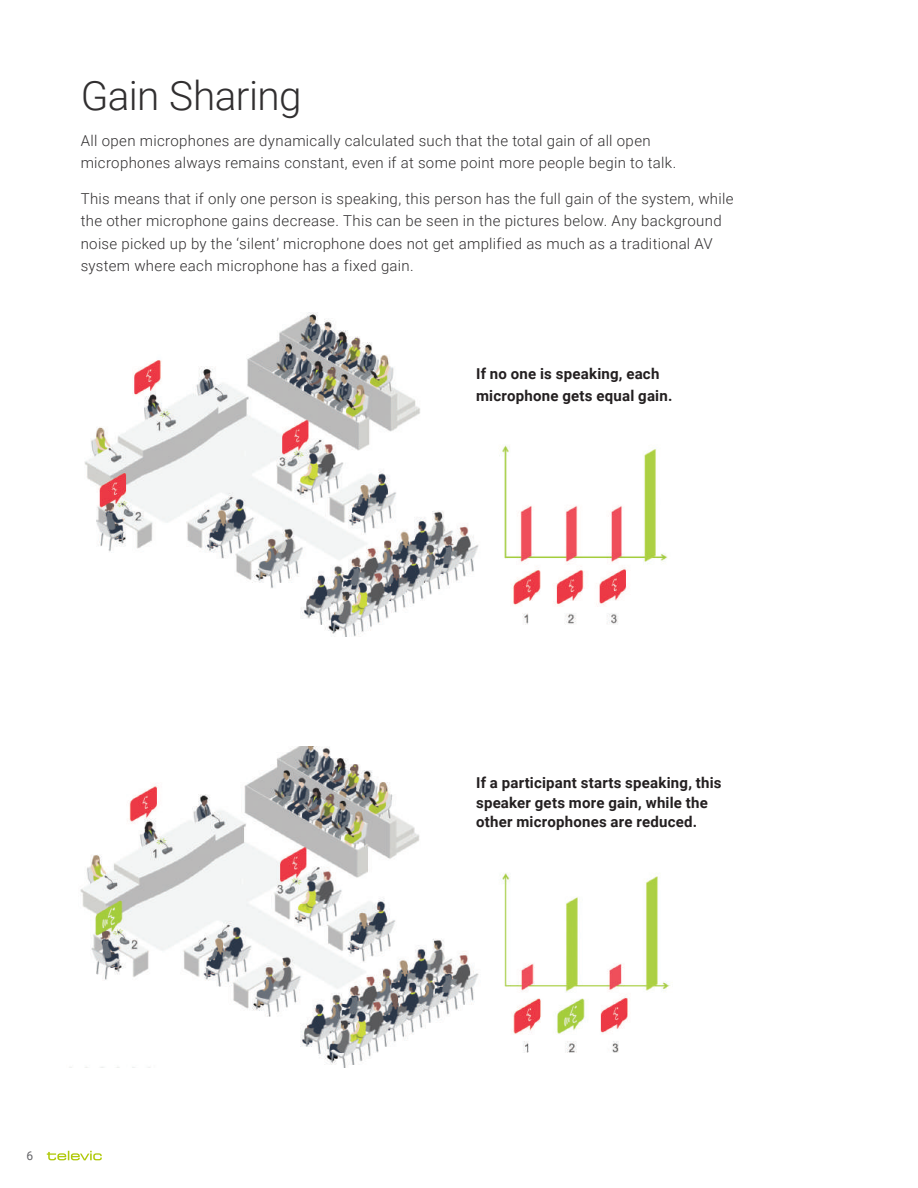
<style>
.page{position:relative;width:918px;height:1188px;background:#fff}
.page>*{position:absolute;margin:0;border:0;box-sizing:border-box;transform-origin:0 0}
.t1{font:300 40.5px "Roboto";letter-spacing:-.015em;color:#312f30}
.t2{font:300 15px/22.5px "Roboto";letter-spacing:.02em;color:#312f30}
.t3{font:700 15px/19.5px "Roboto";letter-spacing:.015em;color:#231f20}
.t4{font:12px "Roboto";color:#636366}
</style>
<div class="page">
<img style="left:80px;top:746px;width:590px;height:321px">
<img style="left:84px;top:312px;width:584px;height:324px">
<svg style="left:47px;top:1151px;width:55px;height:9px"></svg>
<h1 class="t1" style="left:81px;top:67px;width:223px">Gain Sharing</h1>
<p class="t2" style="left:81px;top:129px;width:597px">All open microphones are dynamically calculated such that the total gain of all open microphones always remains constant, even if at some point more people begin to talk.</p>
<p class="t2" style="left:81px;top:187px;width:654px">This means that if only one person is speaking, this person has the full gain of the system, while the other microphone gains decrease. This can be seen in the pictures below. Any background noise picked up by the ‘silent’ microphone does not get amplified as much as a traditional AV system where each microphone has a fixed gain.</p>
<p class="t3" style="left:476px;top:362px;width:198px;line-height:22.5px">If no one is speaking, each microphone gets equal gain.</p>
<p class="t4" style="left:27px;top:1148px;width:8px">6</p>
<p class="t3" style="left:476px;top:773px;width:247px">If a participant starts speaking, this speaker gets more gain, while the other microphones are reduced.</p>
</div>
